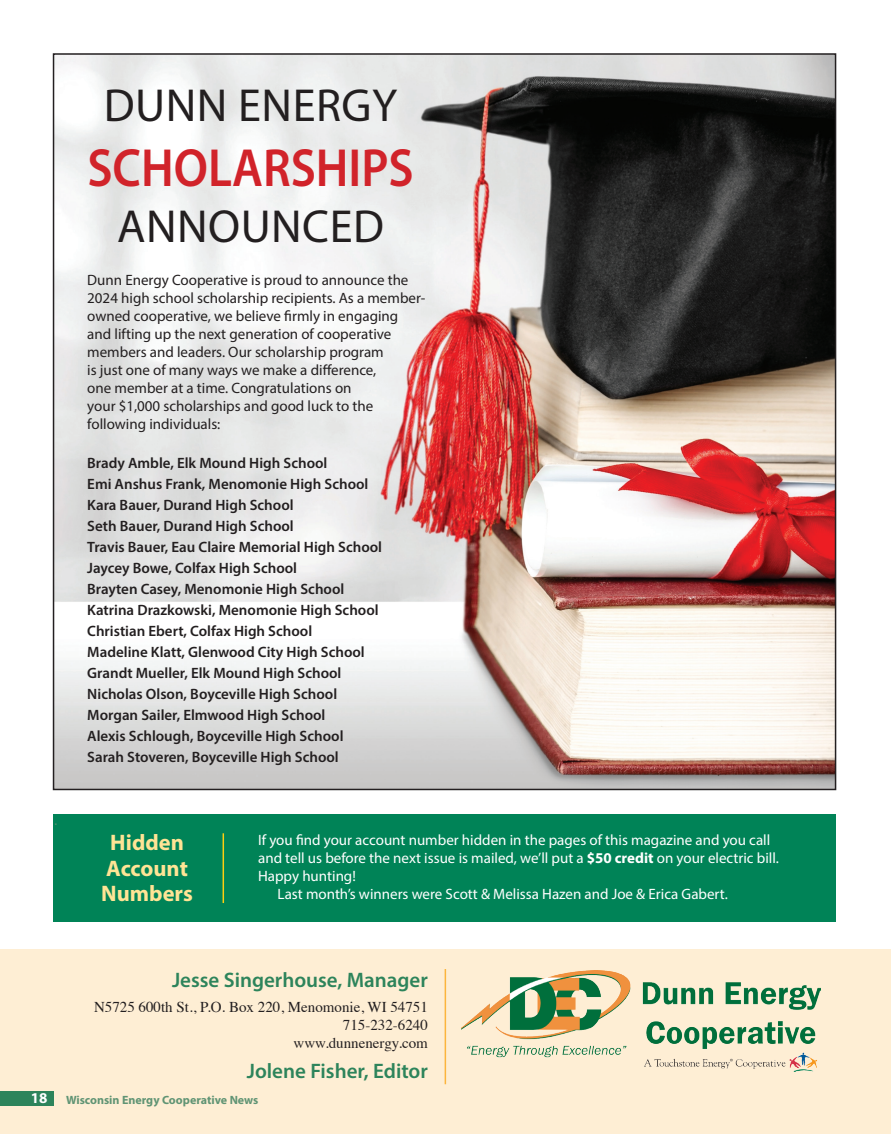
<style>
.page{position:relative;width:891px;height:1134px;background:#fff}
.page>*{position:absolute;margin:0;border:0;box-sizing:border-box;transform-origin:0 0}
.t1{font:600 54px "Myriad Pro";color:#d1232a;scale:.9 1}
.t2{font:46.5px "Myriad Pro";letter-spacing:.01em;color:#231f20}
.subheads{font:700 22.5px/25.5px "Myriad Pro";color:#ffe495;text-align:center}
.Contents_In_every_issue{font:600 21px "Myriad Pro";color:#2d845b}
.Local_-_body_text{font:600 21px "Myriad Pro";color:#2d845b}
.t3{font:600 15px "Myriad Pro";color:#231f20}
.t4{font:15px/18px "Myriad Pro";color:#231f20}
.t5{font:15px/18px "Myriad Pro";color:#fff}
.Local_-_body_text-2{font:15px "Times";color:#231f20}
.t6{font:700 15px "Myriad Pro";color:#fff}
.t7{font:15px "Times";color:#55916e}
.t8{font:700 12px "Myriad Pro";color:#609474}
.s1{font-weight:700}
</style>
<div class="page">
<img style="left:56px;top:56px;width:777px;height:731px">
<div style="left:0;top:949px;width:891px;height:185px;background:#feeed4"></div>
<hr style="left:445px;top:969px;width:1px;height:115px;background:#fcb53d">
<img style="left:462px;top:970px;width:359px;height:101px">
<div style="left:0;top:1091px;width:54px;height:14px;background:#2d845b"></div>
<div style="left:54px;top:814px;width:782px;height:108px;background:#008357"></div>
<hr style="left:223px;top:833px;width:1px;height:70px;background:#fece10">
<p class="t2" style="left:104px;top:77px;width:295px">DUNN ENERGY</p>
<p class="t1" style="left:87px;top:134px;width:364px">SCHOLARSHIPS</p>
<p class="t2" style="left:117px;top:198px;width:268px">ANNOUNCED</p>
<p class="t7" style="left:54px;top:806px;width:5px">.</p>
<p class="t4" style="left:87px;top:271px;width:340px">Dunn Energy Cooperative is proud to announce the 2024 high school scholarship recipients. As a member&shy;owned cooperative, we believe firmly in engaging and lifting up the next generation of cooperative members and leaders. Our scholarship program<br>is just one of many ways we make a difference,<br>one member at a time. Congratulations on<br>your $1,000 scholarships and good luck to the following individuals:</p>
<p class="t3" style="left:87px;top:454px;width:242px">Brady Amble, Elk Mound High School</p>
<p class="t3" style="left:87px;top:475px;width:283px">Emi Anshus Frank, Menomonie High School</p>
<p class="t3" style="left:87px;top:496px;width:208px">Kara Bauer, Durand High School</p>
<p class="t3" style="left:87px;top:517px;width:208px">Seth Bauer, Durand High School</p>
<p class="t3" style="left:87px;top:538px;width:296px">Travis Bauer, Eau Claire Memorial High School</p>
<p class="t3" style="left:87px;top:559px;width:211px">Jaycey Bowe, Colfax High School</p>
<p class="t3" style="left:87px;top:580px;width:259px">Brayten Casey, Menomonie High School</p>
<p class="t3" style="left:87px;top:601px;width:293px">Katrina Drazkowski, Menomonie High School</p>
<p class="t3" style="left:87px;top:622px;width:227px">Christian Ebert, Colfax High School</p>
<p class="t3" style="left:87px;top:643px;width:279px">Madeline Klatt, Glenwood City High School</p>
<p class="t3" style="left:87px;top:664px;width:256px">Grandt Mueller, Elk Mound High School</p>
<p class="t3" style="left:87px;top:685px;width:251px">Nicholas Olson, Boyceville High School</p>
<p class="t3" style="left:87px;top:706px;width:240px">Morgan Sailer, Elmwood High School</p>
<p class="t3" style="left:87px;top:727px;width:258px">Alexis Schlough, Boyceville High School</p>
<p class="t3" style="left:87px;top:748px;width:253px">Sarah Stoveren, Boyceville High School</p>
<p class="subheads" style="left:101px;top:829px;width:93px">Hidden<br>Account<br>Numbers</p>
<p class="t5" style="left:258px;top:830px;width:522px">If you find your account number hidden in the pages of this magazine and you call and tell us before the next issue is mailed, we’ll put a <span class="s1">$50 credit</span> on your electric bill.<br>Happy hunting!</p>
<p class="t5" style="left:278px;top:884px;width:452px">Last month’s winners were Scott &amp; Melissa Hazen and Joe &amp; Erica Gabert.</p>
<p class="Contents_In_every_issue" style="left:172px;top:967px;width:257px">Jesse Singerhouse, Manager</p>
<p class="Local_-_body_text-2" style="left:94px;top:993px;width:335px">N5725 600th St., P.O. Box 220, Menomonie, WI 54751</p>
<p class="Local_-_body_text-2" style="left:343px;top:1011px;width:86px">715-232-6240</p>
<p class="Local_-_body_text-2" style="left:294px;top:1029px;width:136px">www.dunnenergy.com</p>
<p class="Local_-_body_text" style="left:247px;top:1057px;width:183px">Jolene Fisher, Editor</p>
<p class="t6" style="left:31px;top:1088px;width:18px">18</p>
<p class="t8" style="left:66px;top:1092px;width:194px">Wisconsin Energy Cooperative News</p>
</div>
